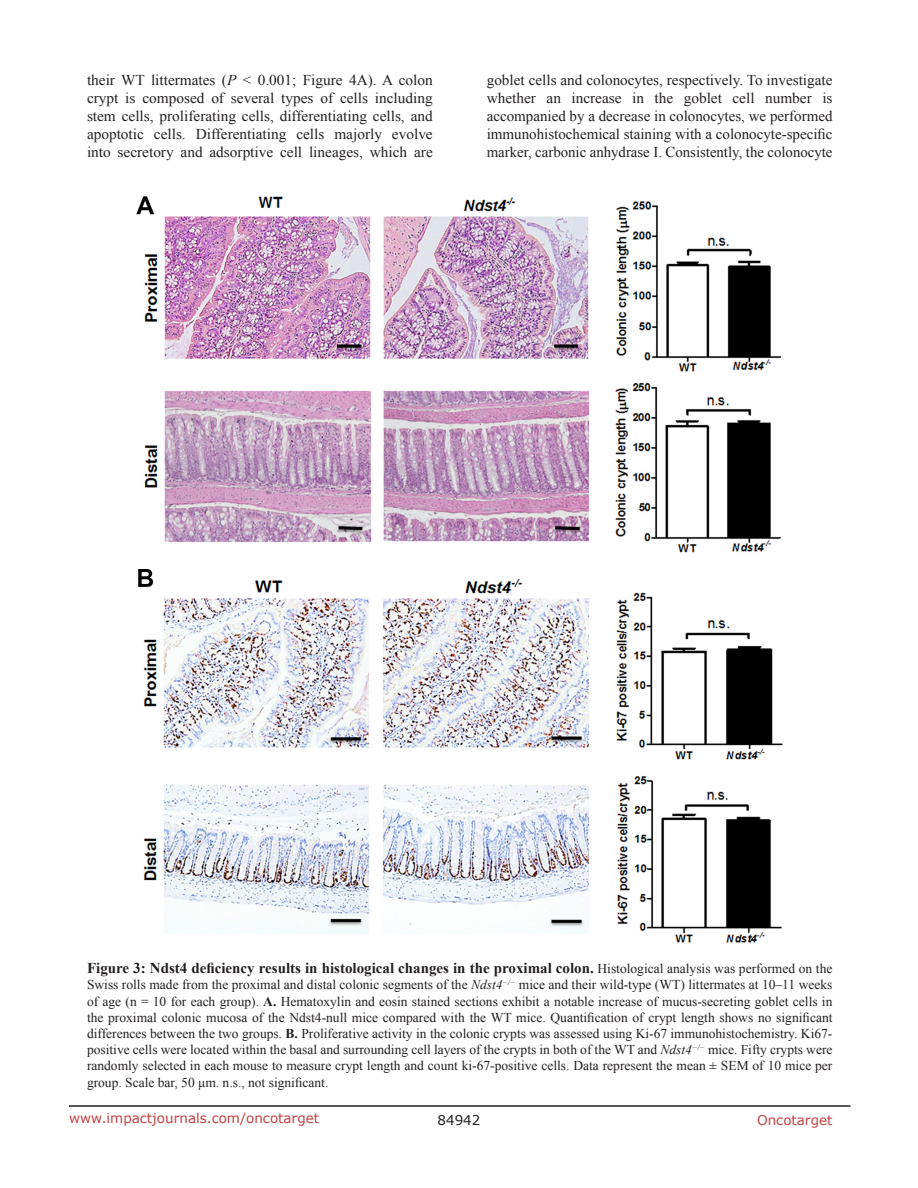
<style>
.page{position:relative;width:918px;height:1188px;background:#fff}
.page>*{position:absolute;margin:0;border:0;box-sizing:border-box;transform-origin:0 0}
.BodyText{font:15px/18px "Times New Roman";color:#231f20;text-align:justify}
.figuretext{font:700 15px "Times New Roman";color:#231f20}
.figuretext-2{font:13.5px/16.2px "Times New Roman";color:#231f20;text-align:justify}
.t1{font:13.5px "Verdana";color:#c24141}
.t2{font:13.5px "Verdana";color:#231f20}
.s1{font-style:italic}
.s2{font-weight:400;font-size:13.5px}
.s3{font-weight:700}
</style>
<div class="page">
<hr style="left:69px;top:1105px;width:781px;height:2px;background:#231f20">
<img style="left:136px;top:196px;width:647px;height:747px">
<p class="BodyText" style="left:87px;top:71px;width:347px">their WT littermates (<span class="s1">P</span> &lt; 0.001; Figure 4A). A colon crypt is composed of several types of cells including stem cells, proliferating cells, differentiating cells, and apoptotic cells. Differentiating cells majorly evolve into secretory and adsorptive cell lineages, which are</p>
<p class="BodyText" style="left:487px;top:71px;width:347px">goblet cells and colonocytes, respectively. To investigate whether an increase in the goblet cell number is accompanied by a decrease in colonocytes, we performed immunohistochemical staining with a colonocyte-specific marker, carbonic anhydrase I. Consistently, the colonocyte</p>
<p class="figuretext" style="left:87px;top:958px;width:747px">Figure 3: Ndst4 deficiency results in histological changes in the proximal colon. <span class="s2">Histological analysis was performed on the</span></p>
<p class="figuretext-2" style="left:87px;top:977px;width:747px">Swiss rolls made from the proximal and distal colonic segments of the <span class="s1">Ndst4</span><sup>−/−</sup> mice and their wild-type (WT) littermates at 10–11 weeks of age (n = 10 for each group). <span class="s3">A.</span> Hematoxylin and eosin stained sections exhibit a notable increase of mucus-secreting goblet cells in the proximal colonic mucosa of the Ndst4-null mice compared with the WT mice. Quantification of crypt length shows no significant differences between the two groups. <span class="s3">B.</span> Proliferative activity in the colonic crypts was assessed using Ki-67 immunohistochemistry. Ki67- positive cells were located within the basal and surrounding cell layers of the crypts in both of the WT and <span class="s1">Ndst4</span><sup>−/−</sup> mice. Fifty crypts were randomly selected in each mouse to measure crypt length and count ki-67-positive cells. Data represent the mean ± SEM of 10 mice per group. Scale bar, 50 μm. n.s., not significant.</p>
<p class="t1" style="left:69px;top:1109px;width:252px">www.impactjournals.com/oncotarget</p>
<p class="t2" style="left:438px;top:1111px;width:44px">84942</p>
<p class="t1" style="left:757px;top:1111px;width:77px">Oncotarget</p>
</div>
